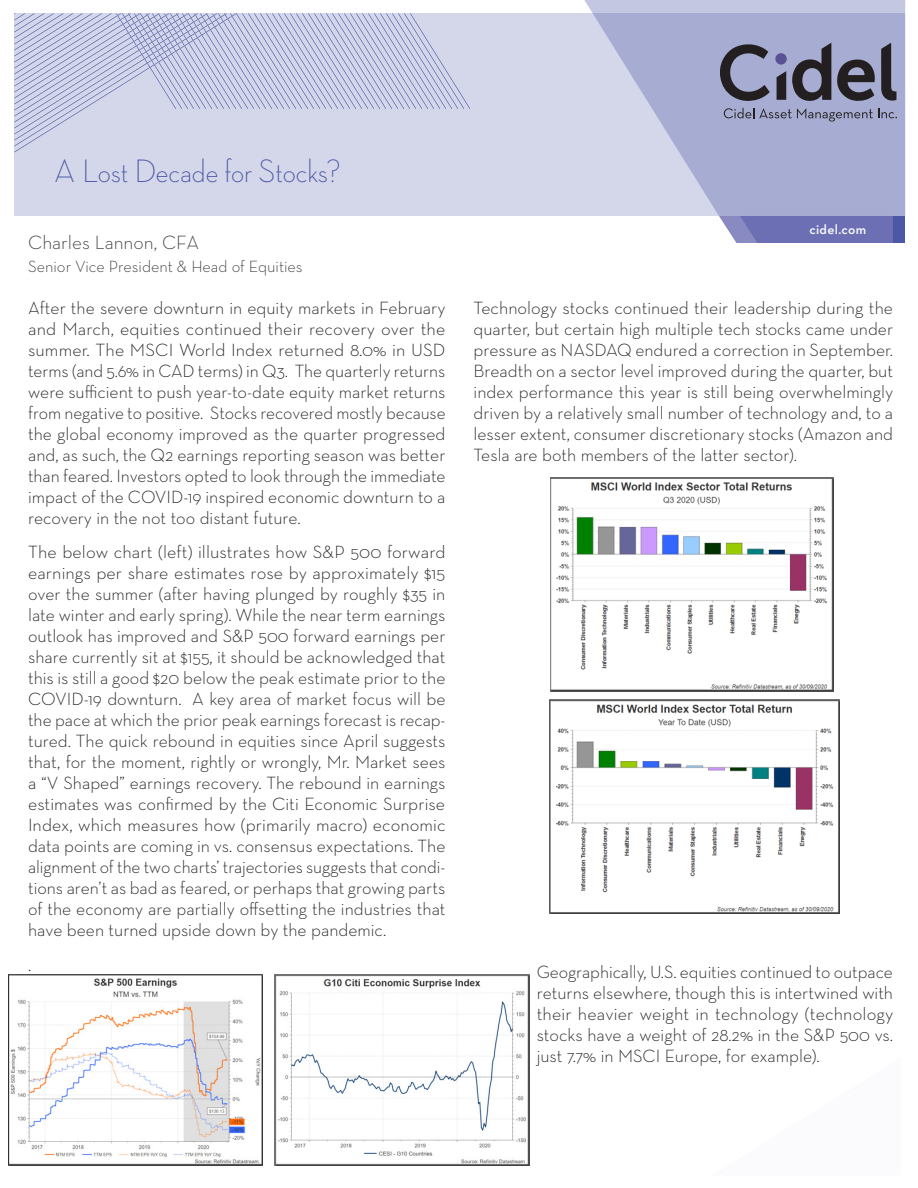
<style>
.page{position:relative;width:918px;height:1188px;background:#fff}
.page>*{position:absolute;margin:0;border:0;box-sizing:border-box;transform-origin:0 0}
.t1{font:300 33px "Neutra Disp";letter-spacing:-.005em;color:#4c58a6}
.Section_Title_Purple{font:300 19.5px "Neutra Text";color:#3e3e3f}
.Paragraph_Style_1{font:300 18px/21px "Neutra Text";color:#231f20;text-align:justify}
.Section_Title_Purple-2{font:300 16.5px "Neutra Text";color:#3e3e3f}
.t2{font:600 13.5px "Neutra Text";letter-spacing:.025em;color:#fff}
</style>
<div class="page">
<div style="left:14px;top:14px;width:891px;height:202px;background:#d4d7e9"></div>
<svg style="left:584px;top:0;width:321px;height:216px;fill:#a7add2"></svg>
<svg style="left:14px;top:14px;width:456px;height:139px"></svg>
<svg style="left:719px;top:216px;width:174px;height:27px;background:#7679b9"></svg>
<div style="left:893px;top:216px;width:12px;height:27px;background:#4c58a6"></div>
<svg style="left:720px;top:43px;width:177px;height:78px;background:#7c7e98"></svg>
<img style="left:8px;top:974px;width:255px;height:192px">
<img style="left:274px;top:974px;width:255px;height:192px">
<img style="left:551px;top:477px;width:283px;height:214px">
<img style="left:550px;top:700px;width:289px;height:214px">
<h1 class="t1" style="left:54px;top:153px;width:288px">A Lost Decade for Stocks?</h1>
<p class="Section_Title_Purple" style="left:28px;top:231px;width:172px">Charles Lannon, CFA</p>
<p class="Section_Title_Purple-2" style="left:28px;top:256px;width:276px">Senior Vice President &amp; Head of Equities</p>
<p class="Paragraph_Style_1" style="left:28px;top:297px;width:419px">After the severe downturn in equity markets in February and March, equities continued their recovery over the summer. The MSCI World Index returned 8.0% in USD terms (and 5.6% in CAD terms) in Q3. The quarterly returns were sufficient to push year-to-date equity market returns from negative to positive. Stocks recovered mostly because the global economy improved as the quarter progressed and, as such, the Q2 earnings reporting season was better than feared. Investors opted to look through the immediate impact of the COVID-19 inspired economic downturn to a recovery in the not too distant future.</p>
<p class="Paragraph_Style_1" style="left:28px;top:541px;width:419px">The below chart (left) illustrates how S&amp;P 500 forward earnings per share estimates rose by approximately $15 over the summer (after having plunged by roughly $35 in late winter and early spring). While the near term earnings outlook has improved and S&amp;P 500 forward earnings per share currently sit at $155, it should be acknowledged that this is still a good $20 below the peak estimate prior to the COVID-19 downturn. A key area of market focus will be the pace at which the prior peak earnings forecast is recap&shy;tured. The quick rebound in equities since April suggests that, for the moment, rightly or wrongly, Mr. Market sees a “V Shaped” earnings recovery. The rebound in earnings estimates was confirmed by the Citi Economic Surprise Index, which measures how (primarily macro) economic data points are coming in vs. consensus expectations. The alignment of the two charts’ trajectories suggests that condi&shy;tions aren’t as bad as feared, or perhaps that growing parts of the economy are partially offsetting the industries that have been turned upside down by the pandemic.</p>
<p class="Paragraph_Style_1" style="left:28px;top:954px;width:5px">.</p>
<p class="t2" style="left:809px;top:221px;width:58px">cidel.com</p>
<p class="Paragraph_Style_1" style="left:474px;top:297px;width:421px">Technology stocks continued their leadership during the quarter, but certain high multiple tech stocks came under pressure as NASDAQ endured a correction in September.<br>Breadth on a sector level improved during the quarter, but index performance this year is still being overwhelmingly driven by a relatively small number of technology and, to a lesser extent, consumer discretionary stocks (Amazon and Tesla are both members of the latter sector).</p>
<p class="Paragraph_Style_1" style="left:537px;top:961px;width:358px">Geographically, U.S. equities continued to outpace returns elsewhere, though this is intertwined with their heavier weight in technology (technology stocks have a weight of 28.2% in the S&amp;P 500 vs. just 7.7% in MSCI Europe, for example).</p>
</div>
